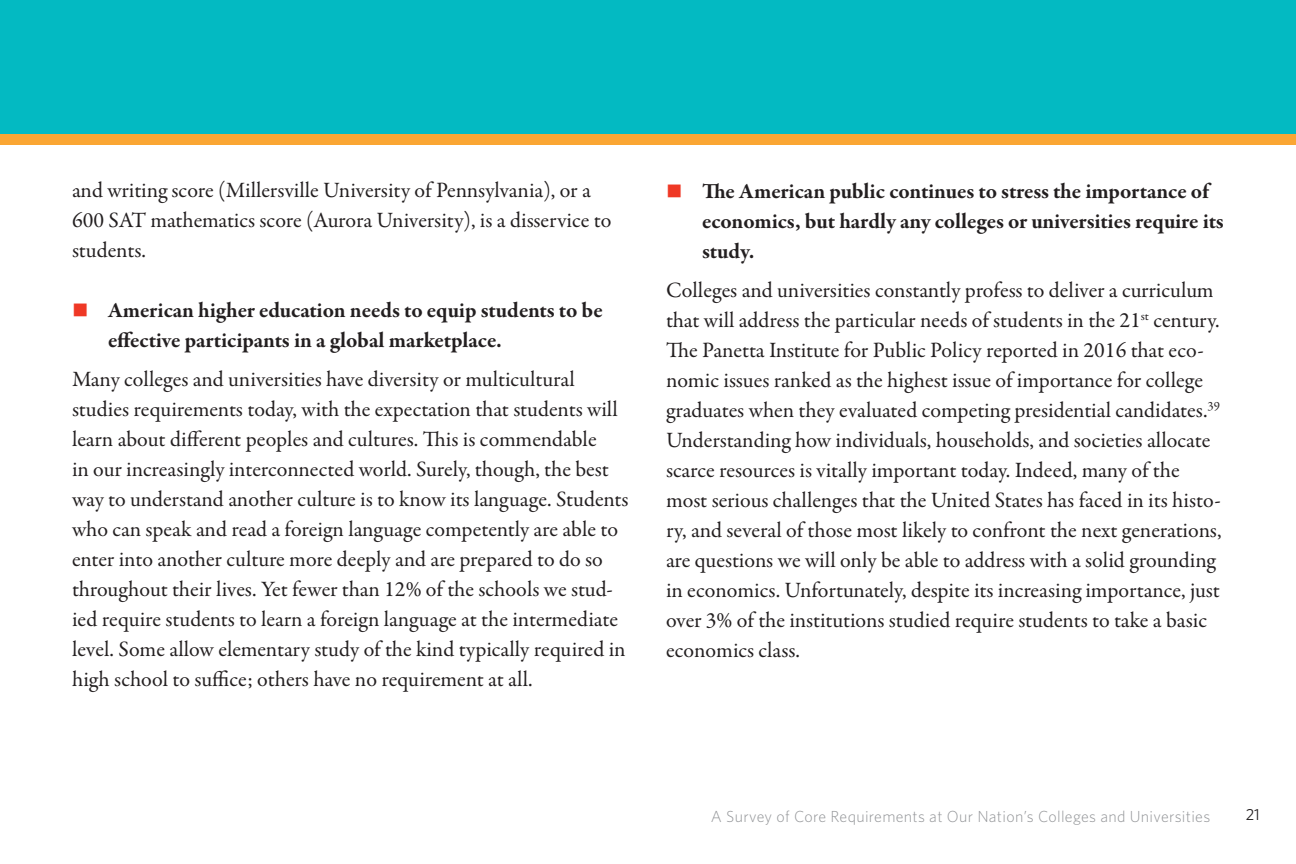
<style>
.page{position:relative;width:1296px;height:864px;background:#fff}
.page>*{position:absolute;margin:0;border:0;box-sizing:border-box;transform-origin:0 0}
.Normal__Web{font:22px/30px "Garamond Premr Pro";color:#231f20}
.Normal__Web-2{font:700 22px/30px "Garamond Premr Pro";letter-spacing:-.005em;color:#231f20}
.t1{font:300 16px "Whitney";letter-spacing:.02em;color:#939598}
.t2{font:16px "Whitney";color:#231f20}
.s1{color:#ef3825}
</style>
<div class="page">
<div style="left:0;top:0;width:1296px;height:144px;background:#03bac2"></div>
<div style="left:0;top:134px;width:1296px;height:10px;background:#faa633"></div>
<p class="Normal__Web" style="left:72px;top:176px;width:541px">and writing score (Millersville University of Pennsylvania), or a<br>600 SAT mathematics score (Aurora University), is a disservice to students.</p>
<p class="Normal__Web-2" style="left:108px;top:296px;width:496px;text-indent:-36px"><span class="s1">■</span> American higher education needs to equip students to be effective participants in a global marketplace.</p>
<p class="Normal__Web" style="left:72px;top:365px;width:558px">Many colleges and universities have diversity or multicultural studies requirements today, with the expectation that students will learn about different peoples and cultures. This is commendable<br>in our increasingly interconnected world. Surely, though, the best way to understand another culture is to know its language. Students who can speak and read a foreign language competently are able to enter into another culture more deeply and are prepared to do so throughout their lives. Yet fewer than 12% of the schools we stud&shy;ied require students to learn a foreign language at the intermediate level. Some allow elementary study of the kind typically required in high school to suffice; others have no requirement at all.</p>
<p class="Normal__Web-2" style="left:702px;top:177px;width:523px;text-indent:-36px"><span class="s1">■</span> The American public continues to stress the importance of economics, but hardly any colleges or universities require its study.</p>
<p class="Normal__Web" style="left:666px;top:276px;width:557px">Colleges and universities constantly profess to deliver a curriculum that will address the particular needs of students in the 21<sup>st</sup> century.<br>The Panetta Institute for Public Policy reported in 2016 that eco&shy;nomic issues ranked as the highest issue of importance for college graduates when they evaluated competing presidential candidates.<sup>39<br></sup>Understanding how individuals, households, and societies allocate scarce resources is vitally important today. Indeed, many of the most serious challenges that the United States has faced in its histo&shy;ry, and several of those most likely to confront the next generations, are questions we will only be able to address with a solid grounding in economics. Unfortunately, despite its increasing importance, just over 3% of the institutions studied require students to take a basic economics class.</p>
<p class="t1" style="left:711px;top:807px;width:501px">A Survey of Core Requirements at Our Nation’s Colleges and Universities</p>
<p class="t2" style="left:1246px;top:805px;width:16px">21</p>
</div>
